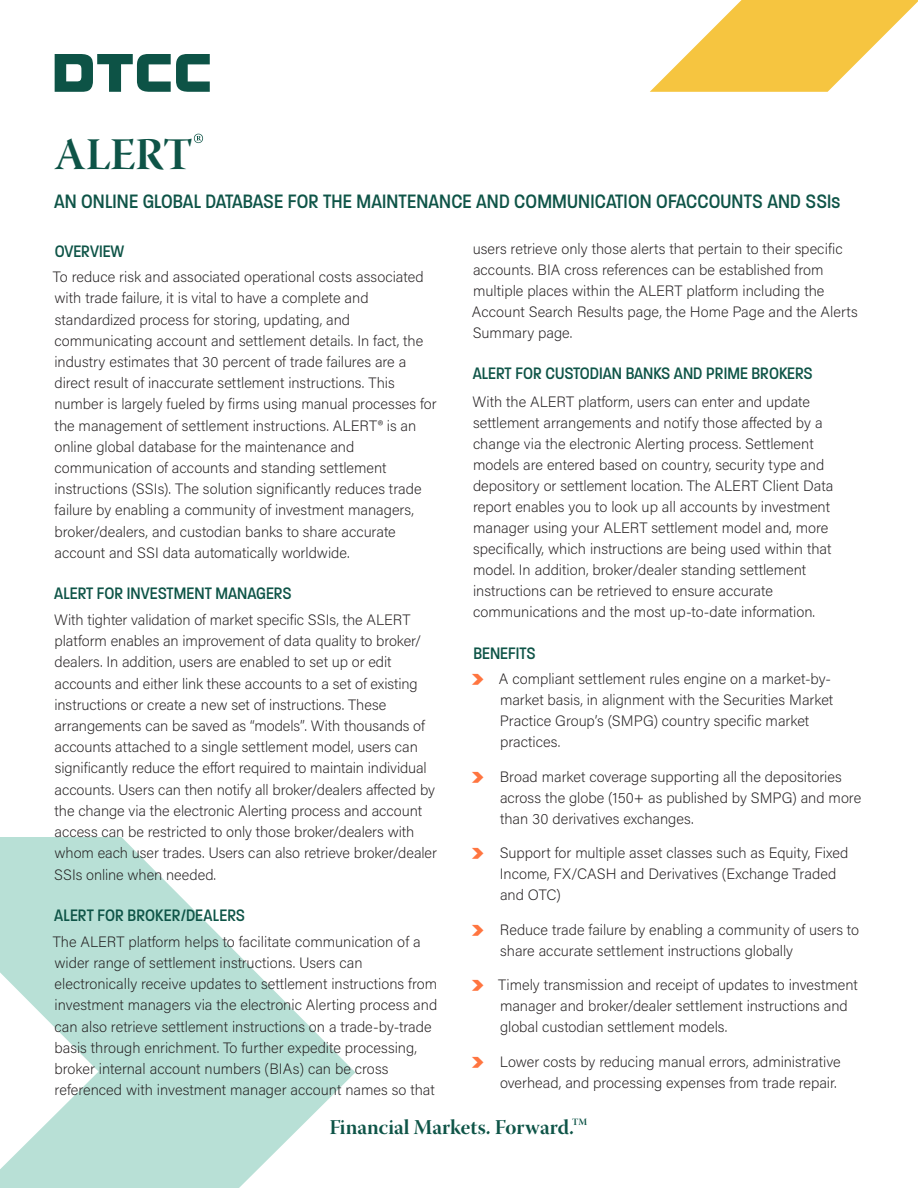
<style>
.page{position:relative;width:918px;height:1188px;background:#fff}
.page>*{position:absolute;margin:0;border:0;box-sizing:border-box;transform-origin:0 0}
.FactSheet-Headline_2020{font:45px "Warnock Pro Bold Disp";letter-spacing:-.01em;color:#0e5447}
.FactSheet-Intro_Subhead_Gray_2020{font:500 21px "Paralucent Condensed";letter-spacing:.005em;color:#0e5447}
.t1{font:21px "Warnock Pro Bold Disp";color:#0e5447}
.FactSheet-Subhead_2020{font:500 18px "Paralucent Condensed";color:#0e5447}
.FactSheet-01_Bullet_indent{font:500 18px "Paralucent Condensed";color:#0e5447}
.FactSheet-Body_Copy_2020{font:200 15px/21.1px "Acumin Pro";color:#231f20}
.FactSheet-01_Bullet_indent-2{font:200 15px/21px "Acumin Pro";color:#231f20}
.s1{font-size:54px}
</style>
<div class="page">
<svg style="left:0;top:837px;width:355px;height:351px;fill:#b8e0d6"></svg>
<svg style="left:650px;top:0;width:268px;height:92px"></svg>
<svg style="left:55px;top:54px;width:155px;height:38px"></svg>
<p class="FactSheet-Headline_2020" style="left:54px;top:127px;width:152px">ALERT<span class="s1">®</span></p>
<p class="FactSheet-Intro_Subhead_Gray_2020" style="left:54px;top:189px;width:788px">AN ONLINE GLOBAL DATABASE FOR THE MAINTENANCE AND COMMUNICATION OFACCOUNTS AND SSIs</p>
<p class="FactSheet-Subhead_2020" style="left:55px;top:240px;width:71px">OVERVIEW</p>
<p class="FactSheet-Body_Copy_2020" style="left:53px;top:266px;width:385px">To reduce risk and associated operational costs associated with trade failure, it is vital to have a complete and standardized process for storing, updating, and communicating account and settlement details. In fact, the industry estimates that 30 percent of trade failures are a direct result of inaccurate settlement instructions. This number is largely fueled by firms using manual processes for the management of settlement instructions. ALERT® is an online global database for the maintenance and communication of accounts and standing settlement instructions (SSIs). The solution significantly reduces trade failure by enabling a community of investment managers, broker/dealers, and custodian banks to share accurate account and SSI data automatically worldwide.</p>
<p class="FactSheet-Subhead_2020" style="left:54px;top:583px;width:239px">ALERT FOR INVESTMENT MANAGERS</p>
<p class="FactSheet-Body_Copy_2020" style="left:54px;top:609px;width:384px">With tighter validation of market specific SSIs, the ALERT platform enables an improvement of data quality to broker/ dealers. In addition, users are enabled to set up or edit accounts and either link these accounts to a set of existing instructions or create a new set of instructions. These arrangements can be saved as “models”. With thousands of accounts attached to a single settlement model, users can significantly reduce the effort required to maintain individual accounts. Users can then notify all broker/dealers affected by the change via the electronic Alerting process and account access can be restricted to only those broker/dealers with whom each user trades. Users can also retrieve broker/dealer SSIs online when needed.</p>
<p class="FactSheet-Subhead_2020" style="left:54px;top:905px;width:192px">ALERT FOR BROKER/DEALERS</p>
<p class="FactSheet-01_Bullet_indent-2" style="left:53px;top:930px;width:386px">The ALERT platform helps to facilitate communication of a wider range of settlement instructions. Users can electronically receive updates to settlement instructions from investment managers via the electronic Alerting process and can also retrieve settlement instructions on a trade-by-trade basis through enrichment. To further expedite processing, broker internal account numbers (BIAs) can be cross referenced with investment manager account names so that</p>
<p class="FactSheet-01_Bullet_indent-2" style="left:472px;top:238px;width:387px">users retrieve only those alerts that pertain to their specific accounts. BIA cross references can be established from multiple places within the ALERT platform including the Account Search Results page, the Home Page and the Alerts Summary page.</p>
<p class="FactSheet-01_Bullet_indent" style="left:473px;top:363px;width:342px">ALERT FOR CUSTODIAN BANKS AND PRIME BROKERS</p>
<p class="FactSheet-01_Bullet_indent-2" style="left:473px;top:391px;width:362px">With the ALERT platform, users can enter and update settlement arrangements and notify those affected by a change via the electronic Alerting process. Settlement models are entered based on country, security type and depository or settlement location. The ALERT Client Data report enables you to look up all accounts by investment manager using your ALERT settlement model and, more specifically, which instructions are being used within that model. In addition, broker/dealer standing settlement instructions can be retrieved to ensure accurate communications and the most up-to-date information.</p>
<p class="FactSheet-Subhead_2020" style="left:473px;top:643px;width:64px">BENEFITS</p>
<p class="FactSheet-Body_Copy_2020" style="left:499px;top:668px;width:336px">A compliant settlement rules engine on a market-by&shy;market basis, in alignment with the Securities Market Practice Group’s (SMPG) country specific market practices.</p>
<p class="FactSheet-Body_Copy_2020" style="left:500px;top:766px;width:363px">Broad market coverage supporting all the depositories across the globe (150+ as published by SMPG) and more than 30 derivatives exchanges.</p>
<p class="FactSheet-Body_Copy_2020" style="left:500px;top:842px;width:350px">Support for multiple asset classes such as Equity, Fixed<br>Income, FX/CASH and Derivatives (Exchange Traded and OTC)</p>
<p class="FactSheet-Body_Copy_2020" style="left:500px;top:919px;width:361px">Reduce trade failure by enabling a community of users to share accurate settlement instructions globally</p>
<p class="FactSheet-Body_Copy_2020" style="left:498px;top:974px;width:361px">Timely transmission and receipt of updates to investment manager and broker/dealer settlement instructions and global custodian settlement models.</p>
<p class="FactSheet-Body_Copy_2020" style="left:500px;top:1051px;width:342px">Lower costs by reducing manual errors, administrative overhead, and processing expenses from trade repair.</p>
<p class="t1" style="left:329px;top:1114px;width:259px">Financial Markets. Forward.<sup>TM</sup></p>
</div>
